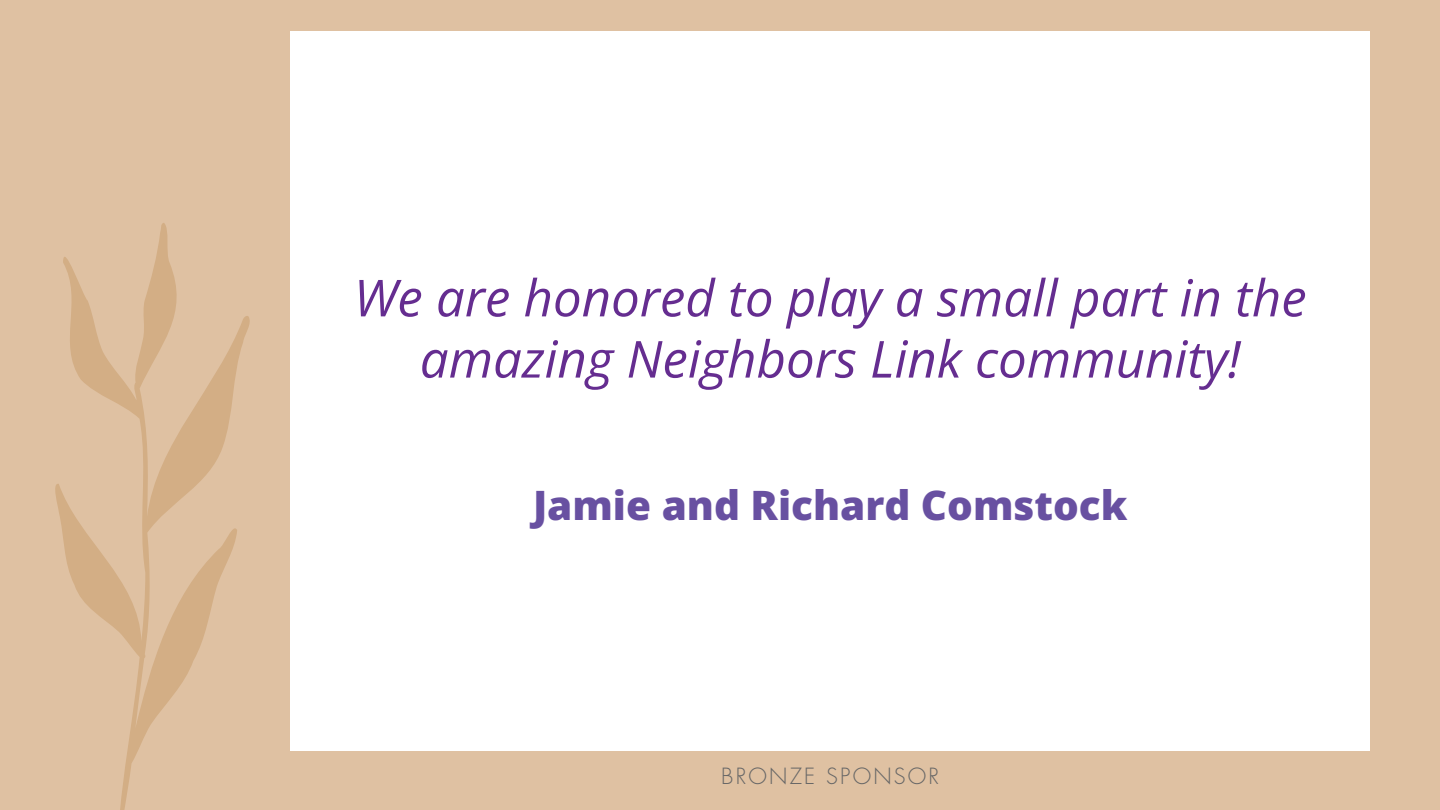
<style>
.page{position:relative;width:1440px;height:810px;background:#dfc1a2}
.page>*{position:absolute;margin:0;border:0;box-sizing:border-box;transform-origin:0 0}
.t1{font:italic 51px "Open Sans";color:#652d90}
.FP_Body_copy{font:40.5px "Open Sans";color:#6850a1}
.t2{font:300 21.75px "Futura Std";letter-spacing:.1em;color:#666}
</style>
<div class="page">
<div style="left:290px;top:32px;width:1080px;height:720px;background:#fff"></div>
<svg style="left:55px;top:223px;width:195px;height:587px"></svg>
<p class="t1" style="left:354px;top:262px;width:954px">We are honored to play a small part in the</p>
<p class="t1" style="left:420px;top:323px;width:822px">amazing Neighbors Link community!</p>
<p class="FP_Body_copy" style="left:533px;top:478px;width:596px">Jamie and Richard Comstock</p>
<p class="t2" style="left:721px;top:763px;width:220px">BRONZE SPONSOR</p>
</div>
